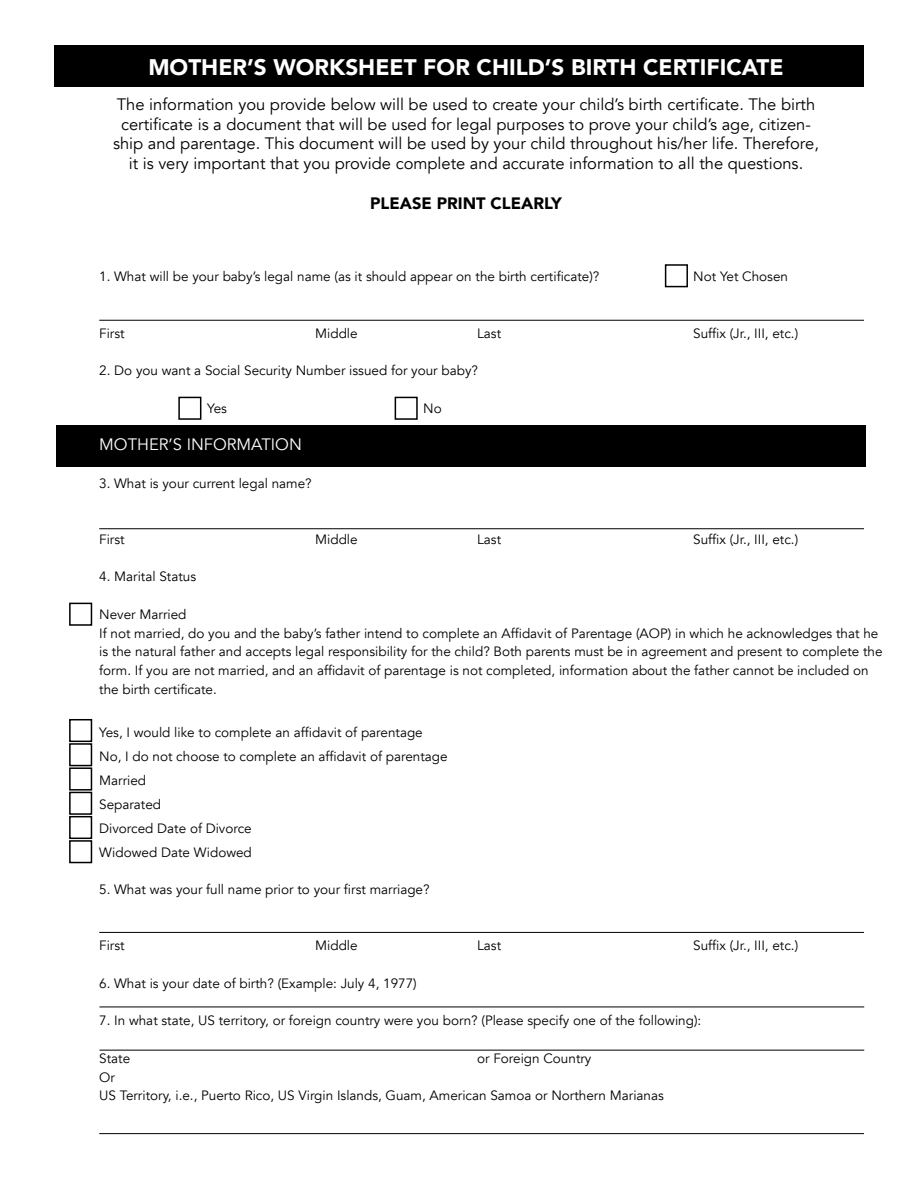
<style>
.page{position:relative;width:918px;height:1188px;background:#fff}
.page>*{position:absolute;margin:0;border:0;box-sizing:border-box;transform-origin:0 0}
.t1{font:900 22.5px "Avenir";color:#fff}
.t2{font:16.5px/19.8px "Avenir";color:#000;text-align:center}
.t3{font:16.5px "Avenir";color:#fff}
.t4{font:900 16.5px "Avenir";color:#000}
.t5{font:13.5px/18.8px "Avenir";color:#000}
</style>
<div class="page">
<div style="left:56px;top:426px;width:810px;height:41px;background:#000"></div>
<div style="left:54px;top:45px;width:810px;height:41px;background:#000"></div>
<hr style="left:99px;top:320px;width:765px;height:1px;background:#000">
<div style="left:178px;top:397px;width:23px;height:23px;border:2px solid #000"></div>
<div style="left:395px;top:397px;width:23px;height:23px;border:2px solid #000"></div>
<hr style="left:99px;top:528px;width:765px;height:1px;background:#000">
<div style="left:69px;top:603px;width:23px;height:23px;border:2px solid #000"></div>
<div style="left:69px;top:719px;width:23px;height:23px;border:2px solid #000"></div>
<div style="left:69px;top:743px;width:23px;height:23px;border:2px solid #000"></div>
<div style="left:69px;top:767px;width:23px;height:24px;border:2px solid #000"></div>
<div style="left:69px;top:792px;width:23px;height:23px;border:2px solid #000"></div>
<div style="left:69px;top:816px;width:23px;height:23px;border:2px solid #000"></div>
<div style="left:69px;top:840px;width:23px;height:23px;border:2px solid #000"></div>
<hr style="left:99px;top:932px;width:765px;height:1px;background:#000">
<hr style="left:99px;top:1007px;width:765px;height:1px;background:#000">
<hr style="left:99px;top:1050px;width:765px;height:1px;background:#000">
<hr style="left:99px;top:1133px;width:765px;height:1px;background:#000">
<div style="left:665px;top:264px;width:23px;height:23px;border:2px solid #000"></div>
<h1 class="t1" style="left:148px;top:48px;width:637px">MOTHER’S WORKSHEET FOR CHILD’S BIRTH CERTIFICATE</h1>
<p class="t2" style="left:113px;top:95px;width:707px">The information you provide below will be used to create your child’s birth certificate. The birth certificate is a document that will be used for legal purposes to prove your child’s age, citizen&shy;ship and parentage. This document will be used by your child throughout his/her life. Therefore, it is very important that you provide complete and accurate information to all the questions.</p>
<p class="t4" style="left:370px;top:189px;width:193px">PLEASE PRINT CLEARLY</p>
<p class="t5" style="left:99px;top:268px;width:502px">1. What will be your baby’s legal name (as it should appear on the birth certificate)?</p>
<p class="t5" style="left:693px;top:268px;width:96px">Not Yet Chosen</p>
<p class="t5" style="left:99px;top:324px;width:27px">First</p>
<p class="t5" style="left:315px;top:324px;width:44px">Middle</p>
<p class="t5" style="left:477px;top:324px;width:25px">Last</p>
<p class="t5" style="left:693px;top:324px;width:106px">Suffix (Jr., III, etc.)</p>
<p class="t5" style="left:99px;top:361px;width:380px">2. Do you want a Social Security Number issued for your baby?</p>
<p class="t5" style="left:207px;top:399px;width:21px">Yes</p>
<p class="t5" style="left:423px;top:399px;width:20px">No</p>
<p class="t3" style="left:99px;top:435px;width:204px">MOTHER’S INFORMATION</p>
<p class="t5" style="left:99px;top:474px;width:214px">3. What is your current legal name?</p>
<p class="t5" style="left:99px;top:530px;width:27px">First</p>
<p class="t5" style="left:315px;top:530px;width:44px">Middle</p>
<p class="t5" style="left:477px;top:530px;width:25px">Last</p>
<p class="t5" style="left:693px;top:530px;width:106px">Suffix (Jr., III, etc.)</p>
<p class="t5" style="left:99px;top:568px;width:98px">4. Marital Status</p>
<p class="t5" style="left:99px;top:605px;width:785px">Never Married<br>If not married, do you and the baby’s father intend to complete an Affidavit of Parentage (AOP) in which he acknowledges that he is the natural father and accepts legal responsibility for the child? Both parents must be in agreement and present to complete the form. If you are not married, and an affidavit of parentage is not completed, information about the father cannot be included on the birth certificate.</p>
<p class="t5" style="left:99px;top:720px;width:350px;line-height:24px">Yes, I would like to complete an affidavit of parentage<br>No, I do not choose to complete an affidavit of parentage<br>Married<br>Separated<br>Divorced Date of Divorce<br>Widowed Date Widowed</p>
<p class="t5" style="left:99px;top:880px;width:332px">5. What was your full name prior to your first marriage?</p>
<p class="t5" style="left:99px;top:937px;width:27px">First</p>
<p class="t5" style="left:315px;top:937px;width:44px">Middle</p>
<p class="t5" style="left:477px;top:937px;width:25px">Last</p>
<p class="t5" style="left:693px;top:937px;width:106px">Suffix (Jr., III, etc.)</p>
<p class="t5" style="left:99px;top:974px;width:319px">6. What is your date of birth? (Example: July 4, 1977)</p>
<p class="t5" style="left:99px;top:1012px;width:604px">7. In what state, US territory, or foreign country were you born? (Please specify one of the following):</p>
<p class="t5" style="left:99px;top:1049px;width:32px">State</p>
<p class="t5" style="left:477px;top:1049px;width:116px">or Foreign Country</p>
<p class="t5" style="left:99px;top:1068px;width:566px">Or<br>US Territory, i.e., Puerto Rico, US Virgin Islands, Guam, American Samoa or Northern Marianas</p>
</div>
